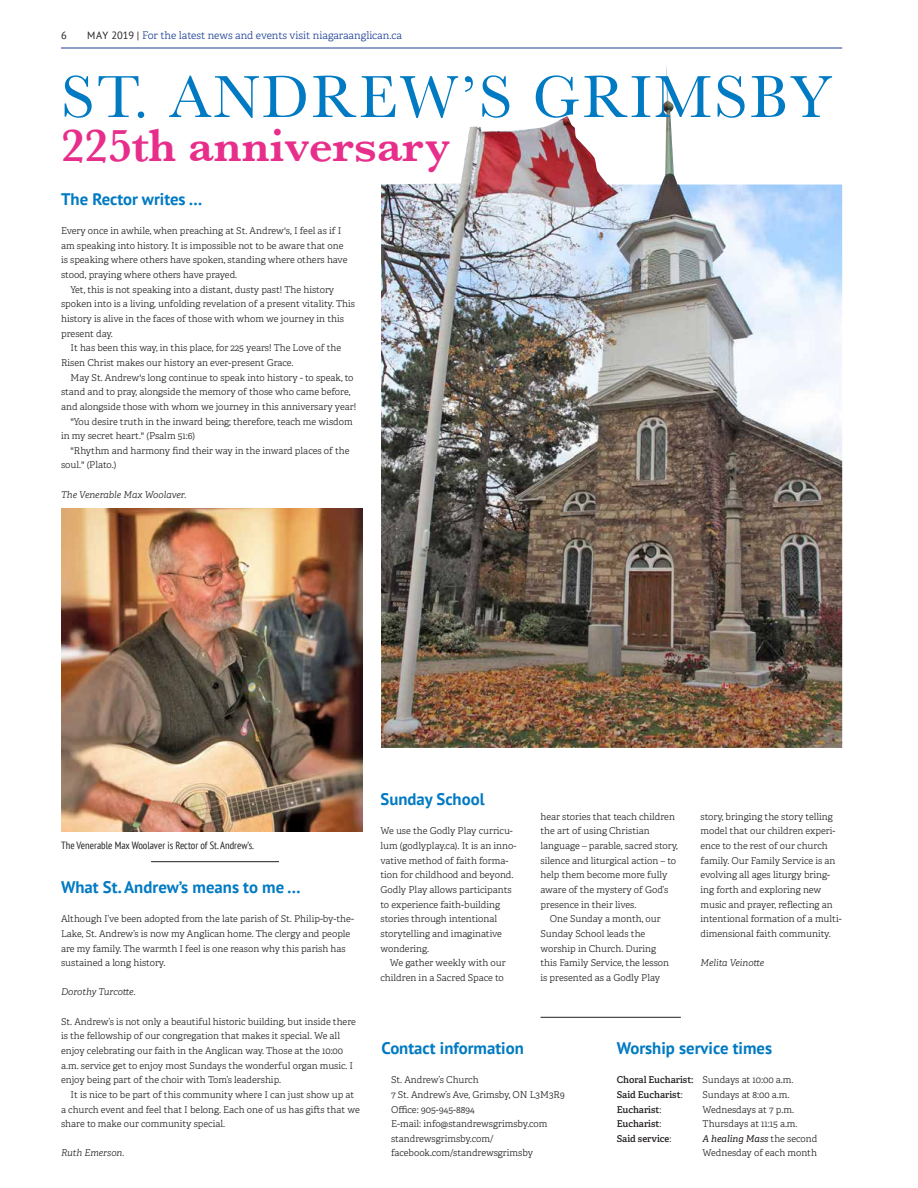
<style>
.page{position:relative;width:918px;height:1188px;background:#fff}
.page>*{position:absolute;margin:0;border:0;box-sizing:border-box;transform-origin:0 0}
.t1{font:61.65px "Baskerville";letter-spacing:.04em;color:#007ac2}
.t2{font:600 48.15px "Baskerville";color:#e82e8b}
.t3{font:700 16.8px "PT Sans";color:#007ac2}
.t4{font:300 10.5px "Adelle";color:#1c3e94}
.t5{font:condensed 10.5px "PT Sans";color:#231f20}
.t6{font:10.5px "PT Sans";color:#231f20}
.t7{font:300 9.45px/14.7px "Adelle";color:#231f20}
.t8{font:600 9.45px/14.7px "Adelle";color:#231f20}
.t9{font:italic 300 9.45px "Adelle";color:#231f20}
.s1{font-family:"PT Sans";font-weight:400;color:#231f20}
.s2{font-weight:300}
.s3{font-weight:400;font-style:italic}
</style>
<div class="page">
<hr style="left:61px;top:48px;width:781px;height:1px;background:#1c3e94">
<img style="left:381px;top:66px;width:461px;height:682px">
<img style="left:61px;top:509px;width:301px;height:323px">
<hr style="left:151px;top:861px;width:128px;height:1px;background:#231f20">
<hr style="left:541px;top:1017px;width:140px;height:1px;background:#231f20">
<p class="t6" style="left:61px;top:29px;width:7px">6</p>
<p class="t4" style="left:87px;top:29px;width:316px"><span class="s1">MAY 2019 |</span> For the latest news and events visit niagaraanglican.ca</p>
<h1 class="t1" style="left:61px;top:61px;width:773px">ST. ANDREW’S GRIMSBY</h1>
<h2 class="t2" style="left:61px;top:117px;width:391px">225th anniversary</h2>
<h3 class="t3" style="left:61px;top:188px;width:143px">The Rector writes …</h3>
<p class="t7" style="left:61px;top:224px;width:288px">Every once in awhile, when preaching at St. Andrew's, I feel as if I am speaking into history. It is impossible not to be aware that one is speaking where others have spoken, standing where others have stood, praying where others have prayed.</p>
<p class="t7" style="left:61px;top:282px;width:296px;text-indent:9px">Yet, this is not speaking into a distant, dusty past! The history spoken into is a living, unfolding revelation of a present vitality. This history is alive in the faces of those with whom we journey in this present day.</p>
<p class="t7" style="left:61px;top:341px;width:282px;text-indent:9px">It has been this way, in this place, for 225 years! The Love of the<br>Risen Christ makes our history an ever-present Grace.</p>
<p class="t7" style="left:70px;top:370px;width:285px">May St. Andrew's long continue to speak into history - to speak, to</p>
<p class="t7" style="left:61px;top:385px;width:291px">stand and to pray, alongside the memory of those who came before,</p>
<p class="t7" style="left:61px;top:399px;width:297px">and alongside those with whom we journey in this anniversary year!</p>
<p class="t7" style="left:70px;top:414px;width:284px">"You desire truth in the inward being; therefore, teach me wisdom</p>
<p class="t7" style="left:61px;top:429px;width:136px">in my secret heart." (Psalm 51:6)</p>
<p class="t7" style="left:70px;top:443px;width:281px">"Rhythm and harmony find their way in the inward places of the</p>
<p class="t7" style="left:61px;top:458px;width:57px">soul." (Plato.)</p>
<p class="t9" style="left:61px;top:489px;width:127px">The Venerable Max Woolaver.</p>
<p class="t5" style="left:61px;top:839px;width:195px">The Venerable Max Woolaver is Rector of St. Andrew’s.</p>
<h3 class="t3" style="left:61px;top:876px;width:241px">What St. Andrew’s means to me …</h3>
<p class="t7" style="left:61px;top:912px;width:294px">Although I’ve been adopted from the late parish of St. Philip-by-the-Lake, St. Andrew’s is now my Anglican home. The clergy and people are my family. The warmth I feel is one reason why this parish has sustained a long history.</p>
<p class="t9" style="left:61px;top:986px;width:76px">Dorothy Turcotte.</p>
<p class="t7" style="left:61px;top:1014px;width:296px">St. Andrew’s is not only a beautiful historic building, but inside there is the fellowship of our congregation that makes it special. We all enjoy celebrating our faith in the Anglican way. Those at the 10:00 a.m. service get to enjoy most Sundays the wonderful organ music. I enjoy being part of the choir with Tom’s leadership.</p>
<p class="t7" style="left:61px;top:1087px;width:300px;text-indent:9px">It is nice to be part of this community where I can just show up at a church event and feel that I belong. Each one of us has gifts that we share to make our community special.</p>
<p class="t9" style="left:61px;top:1147px;width:65px">Ruth Emerson.</p>
<h3 class="t3" style="left:381px;top:788px;width:106px">Sunday School</h3>
<p class="t7" style="left:381px;top:824px;width:137px">We use the Godly Play curricu&shy;lum (godlyplay.ca). It is an inno&shy;vative method of faith forma&shy;tion for childhood and beyond.<br>Godly Play allows participants to experience faith-building stories through intentional storytelling and imaginative wondering.</p>
<p class="t7" style="left:381px;top:956px;width:127px;text-align:right">We gather weekly with our children in a Sacred Space to</p>
<p class="t7" style="left:541px;top:809px;width:136px">hear stories that teach children</p>
<p class="t7" style="left:541px;top:824px;width:111px">the art of using Christian</p>
<p class="t7" style="left:541px;top:839px;width:139px">language – parable, sacred story,</p>
<p class="t7" style="left:541px;top:853px;width:137px">silence and liturgical action – to</p>
<p class="t7" style="left:541px;top:868px;width:128px">help them become more fully</p>
<p class="t7" style="left:541px;top:882px;width:129px">aware of the mystery of God’s</p>
<p class="t7" style="left:541px;top:897px;width:97px">presence in their lives.</p>
<p class="t7" style="left:550px;top:912px;width:112px">One Sunday a month, our</p>
<p class="t7" style="left:541px;top:926px;width:106px">Sunday School leads the</p>
<p class="t7" style="left:541px;top:941px;width:117px">worship in Church. During</p>
<p class="t7" style="left:541px;top:956px;width:130px">this Family Service, the lesson</p>
<p class="t7" style="left:541px;top:970px;width:121px">is presented as a Godly Play</p>
<p class="t7" style="left:701px;top:809px;width:143px">story, bringing the story telling model that our children experi&shy;ence to the rest of our church family. Our Family Service is an evolving all ages liturgy bring&shy;ing forth and exploring new music and prayer, reflecting an intentional formation of a multi&shy;dimensional faith community.</p>
<p class="t9" style="left:701px;top:957px;width:65px">Melita Veinotte</p>
<h3 class="t3" style="left:382px;top:1037px;width:144px">Contact information</h3>
<p class="t7" style="left:391px;top:1073px;width:176px">St. Andrew’s Church<br>7 St. Andrew’s Ave, Grimsby, ON L3M3R9<br>Office: 905-945-8894<br>E-mail: info@standrewsgrimsby.com standrewsgrimsby.com/ facebook.com/standrewsgrimsby</p>
<h3 class="t3" style="left:617px;top:1037px;width:157px">Worship service times</h3>
<p class="t8" style="left:617px;top:1073px;width:178px">Choral Eucharist: <span class="s2">Sundays at 10:00 a.m.<br></span>Said Eucharist<span class="s2">:</span></p>
<p class="t7" style="left:703px;top:1087px;width:88px">Sundays at 8:00 a.m.</p>
<p class="t8" style="left:617px;top:1102px;width:46px">Eucharist<span class="s2">:</span></p>
<p class="t7" style="left:703px;top:1102px;width:93px">Wednesdays at 7 p.m.</p>
<p class="t8" style="left:617px;top:1117px;width:46px">Eucharist<span class="s2">:</span></p>
<p class="t7" style="left:703px;top:1117px;width:96px">Thursdays at 11:15 a.m.</p>
<p class="t8" style="left:617px;top:1131px;width:56px">Said service<span class="s2">:</span></p>
<p class="t7" style="left:703px;top:1131px;width:116px"><span class="s3">A healing Mass</span> the second<br>Wednesday of each month</p>
</div>
